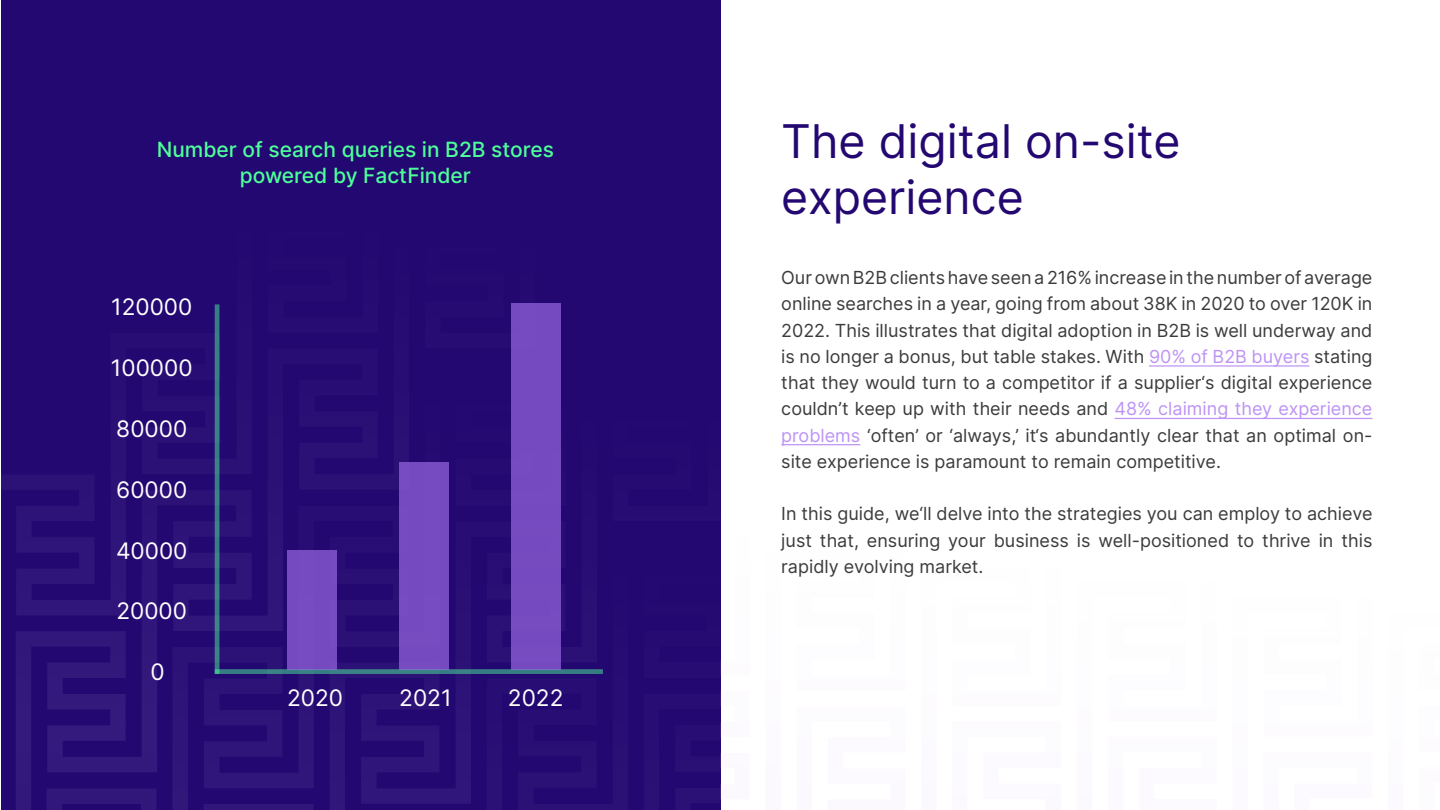
<style>
.page{position:relative;width:1440px;height:810px;background:#fff}
.page>*{position:absolute;margin:0;border:0;box-sizing:border-box;transform-origin:0 0}
.t1{font:46.5px/55.8px "Inter";color:#230871}
.t2{font:22.73px "Inter";color:#fff}
.t3{font:500 21px/25.2px "Inter";color:#4eff99;text-align:center}
.t4{font:18px/26.2px "Inter";color:#3b3b3b;text-align:justify}
.s1{color:#bd93f5}
</style>
<div class="page">
<div style="left:1px;top:0;width:720px;height:810px;background:#230871"></div>
<svg style="left:16px;top:686px;width:455px;height:124px"></svg>
<svg style="left:16px;top:304px;width:362px;height:453px"></svg>
<hr style="left:1149px;top:365px;width:160px;height:2px;background:#bd93f5">
<hr style="left:1115px;top:418px;width:257px;height:1px;background:#bd93f5">
<hr style="left:781px;top:444px;width:79px;height:1px;background:#bd93f5">
<div style="left:215px;top:669px;width:388px;height:5px;background:#377e84"></div>
<hr style="left:215px;top:304px;width:4px;height:370px;background:#3a8185">
<div style="left:287px;top:550px;width:50px;height:119px;background:#7549bf"></div>
<div style="left:399px;top:462px;width:50px;height:207px;background:#7549bf"></div>
<div style="left:511px;top:303px;width:50px;height:366px;background:#7549bf"></div>
<p class="t3" style="left:157px;top:137px;width:399px">Number of search queries in B2B stores powered by FactFinder</p>
<p class="t2" style="left:111px;top:291px;width:83px">120000</p>
<p class="t2" style="left:111px;top:351px;width:83px">100000</p>
<p class="t2" style="left:116px;top:412px;width:72px">80000</p>
<p class="t2" style="left:116px;top:473px;width:73px">60000</p>
<p class="t2" style="left:116px;top:534px;width:73px">40000</p>
<p class="t2" style="left:116px;top:595px;width:72px">20000</p>
<p class="t2" style="left:151px;top:655px;width:16px">0</p>
<p class="t2" style="left:287px;top:681px;width:57px">2020</p>
<p class="t2" style="left:399px;top:681px;width:54px">2021</p>
<p class="t2" style="left:508px;top:681px;width:57px">2022</p>
<h1 class="t1" style="left:781px;top:112px;width:401px">The digital on-site experience</h1>
<p class="t4" style="left:781px;top:264px;width:593px">Our own B2B clients have seen a 216% increase in the number of average online searches in a year, going from about 38K in 2020 to over 120K in 2022. This illustrates that digital adoption in B2B is well underway and is no longer a bonus, but table stakes. With <span class="s1">90% of B2B buyers</span> stating that they would turn to a competitor if a supplier‘s digital experience couldn’t keep up with their needs and <span class="s1">48% claiming they experience problems</span> ‘often’ or ‘always,’ it‘s abundantly clear that an optimal on&shy;site experience is paramount to remain competitive.</p>
<p class="t4" style="left:781px;top:500px;width:593px">In this guide, we‘ll delve into the strategies you can employ to achieve just that, ensuring your business is well-positioned to thrive in this rapidly evolving market.</p>
</div>
